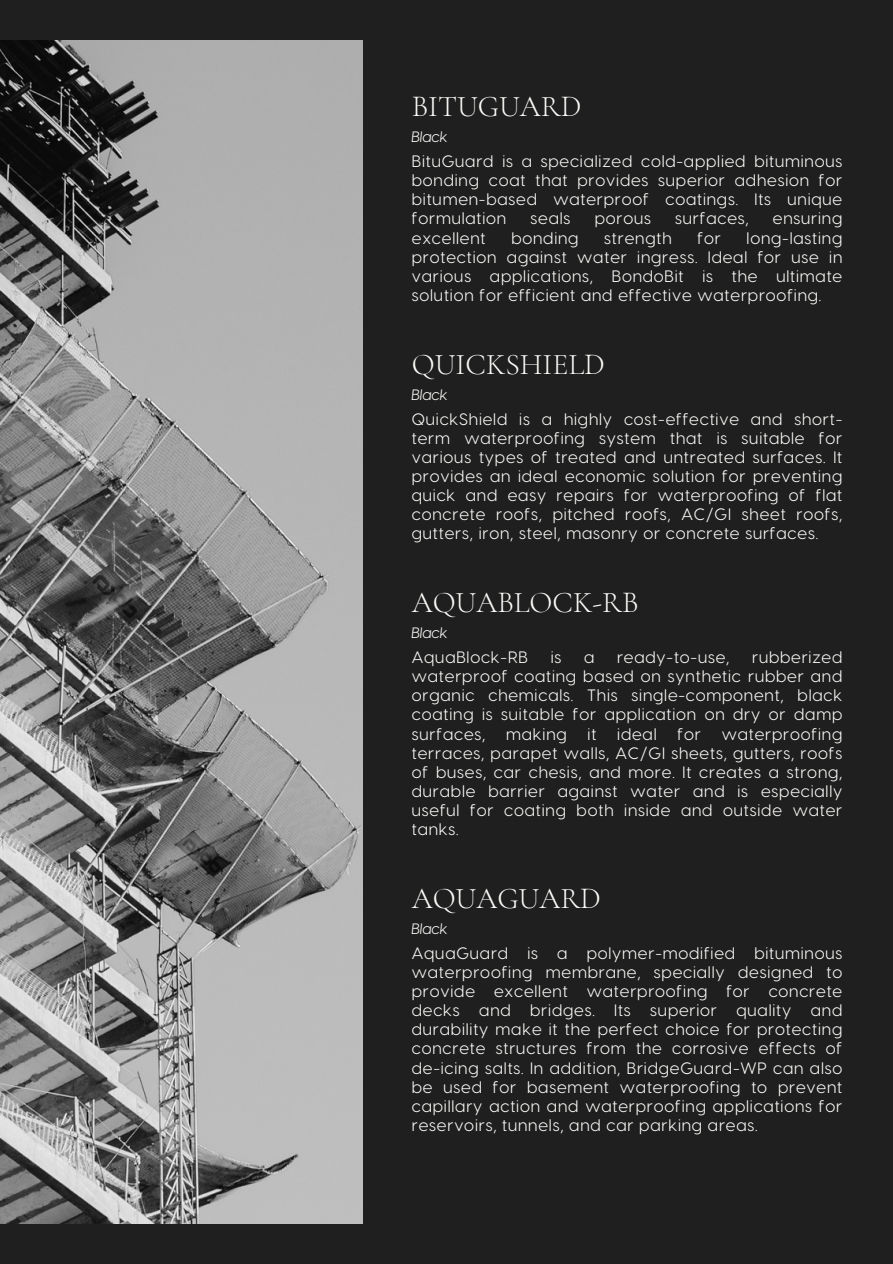
<style>
.page{position:relative;width:893px;height:1264px;background:#fff}
.page>*{position:absolute;margin:0;border:0;box-sizing:border-box;transform-origin:0 0}
.t1{font:300 30px "Cormorant Garamond";color:#fcfbf8}
.t2{font:16.5px/19.2px "Visby CF";letter-spacing:.05em;color:#fcfbf8;text-align:justify}
.t3{font:italic 15px "Visby CF";color:#fcfbf8}
</style>
<div class="page">
<div style="left:0;top:0;width:892px;height:1263px;background:#1f1f1f"></div>
<img style="left:0;top:40px;width:362px;height:1183px">
<h1 class="t1" style="left:412px;top:88px;width:171px">BITUGUARD</h1>
<p class="t3" style="left:412px;top:127px;width:38px">Black</p>
<p class="t2" style="left:412px;top:151px;width:432px">BituGuard is a specialized cold-applied bituminous bonding coat that provides superior adhesion for bitumen-based waterproof coatings. Its unique formulation</p>
<p class="t2" style="left:530px;top:208px;width:41px">seals</p>
<p class="t2" style="left:594px;top:208px;width:58px">porous</p>
<p class="t2" style="left:675px;top:208px;width:75px">surfaces,</p>
<p class="t2" style="left:772px;top:208px;width:71px">ensuring</p>
<p class="t2" style="left:412px;top:227px;width:75px">excellent</p>
<p class="t2" style="left:511px;top:227px;width:69px">bonding</p>
<p class="t2" style="left:604px;top:227px;width:69px">strength</p>
<p class="t2" style="left:697px;top:227px;width:25px">for</p>
<p class="t2" style="left:412px;top:227px;width:432px;text-indent:335px">long-lasting protection against water ingress. Ideal for use in various applications, BondoBit is the ultimate solution for efficient and effective waterproofing.</p>
<h1 class="t1" style="left:412px;top:346px;width:194px">QUICKSHIELD</h1>
<p class="t3" style="left:412px;top:384px;width:38px">Black</p>
<p class="t2" style="left:412px;top:408px;width:432px">QuickShield is a highly cost-effective and short&shy;term waterproofing system that is suitable for various types of treated and untreated surfaces. It provides an ideal economic solution for preventing quick and easy repairs for waterproofing of flat concrete roofs, pitched roofs, AC/GI sheet roofs, gutters, iron, steel, masonry or concrete surfaces.</p>
<h1 class="t1" style="left:412px;top:584px;width:228px">AQUABLOCK-RB</h1>
<p class="t3" style="left:412px;top:623px;width:38px">Black</p>
<p class="t2" style="left:412px;top:646px;width:118px">AquaBlock-RB</p>
<p class="t2" style="left:550px;top:646px;width:12px">is</p>
<p class="t2" style="left:584px;top:646px;width:12px">a</p>
<p class="t2" style="left:617px;top:646px;width:114px">ready-to-use,</p>
<p class="t2" style="left:412px;top:646px;width:432px;text-indent:340px">rubberized waterproof coating based on synthetic rubber and organic chemicals. This single-component, black coating is suitable for application on dry or damp surfaces,</p>
<p class="t2" style="left:412px;top:723px;width:432px;text-indent:310px">waterproofing terraces, parapet walls, AC/GI sheets, gutters, roofs of buses, car chesis, and more. It creates a strong, durable barrier against water and is especially useful for coating both inside and outside water tanks.</p>
<p class="t2" style="left:506px;top:723px;width:62px">making</p>
<p class="t2" style="left:587px;top:723px;width:10px">it</p>
<p class="t2" style="left:617px;top:723px;width:41px">ideal</p>
<p class="t2" style="left:677px;top:723px;width:25px">for</p>
<h1 class="t1" style="left:412px;top:880px;width:190px">AQUAGUARD</h1>
<p class="t3" style="left:412px;top:918px;width:38px">Black</p>
<p class="t2" style="left:412px;top:942px;width:432px">AquaGuard is a polymer-modified bituminous waterproofing membrane, specially designed to provide excellent waterproofing for concrete decks and bridges. Its superior quality and durability make it the perfect choice for protecting concrete structures from the corrosive effects of de-icing salts. In addition, BridgeGuard-WP can also be used for basement waterproofing to prevent capillary action and waterproofing applications for reservoirs, tunnels, and car parking areas.</p>
</div>
